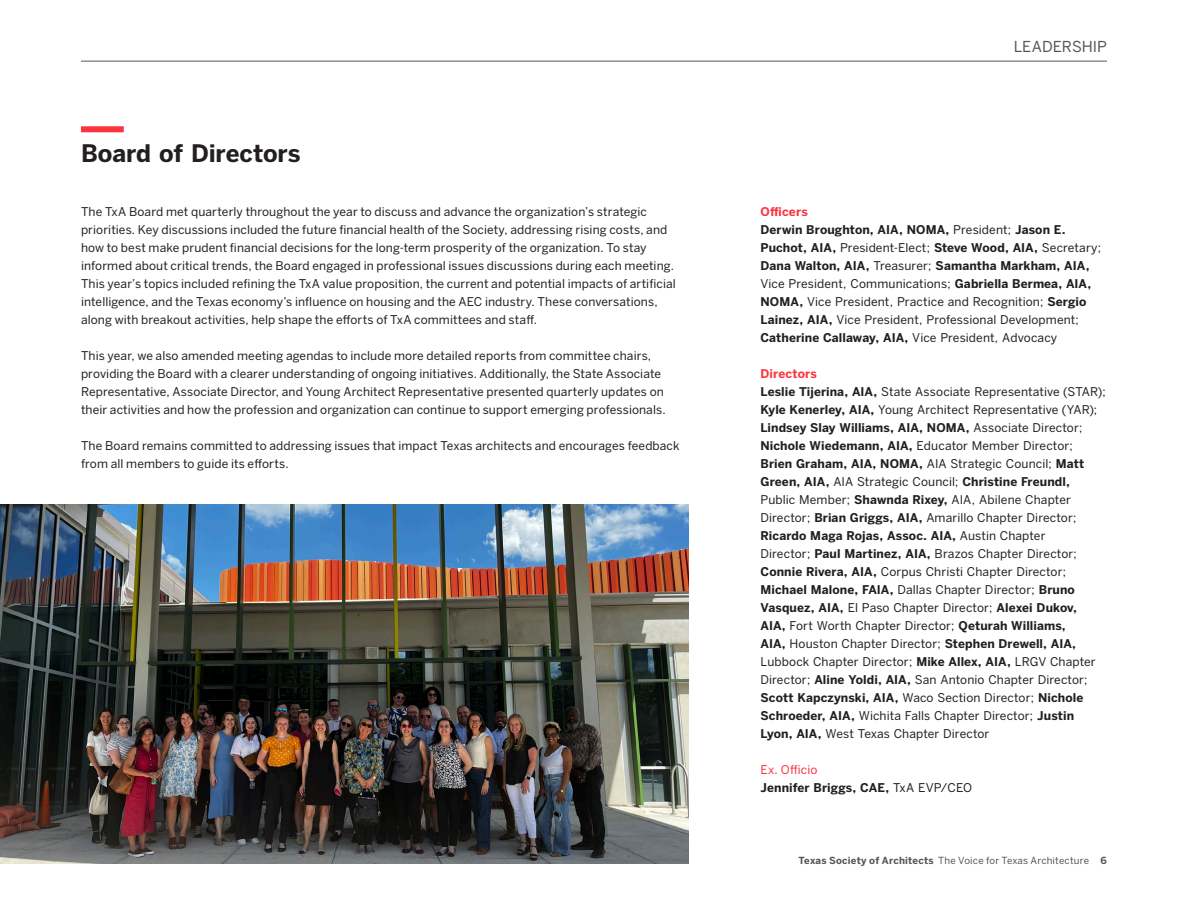
<style>
.page{position:relative;width:1188px;height:918px;background:#fff}
.page>*{position:absolute;margin:0;border:0;box-sizing:border-box;transform-origin:0 0}
.Page_Header{font:700 24px "Benton Sans";letter-spacing:-.005em;color:#231f20}
.Headline__departments{font:15px "Benton Sans";color:#54555a}
.Name__Position_List{font:12px/18px "Benton Sans";letter-spacing:.01em;color:#231f20}
.Body__space_above{font:12px/18px "Benton Sans";letter-spacing:.01em;color:#231f20}
.CACE_List{font:700 12px "Benton Sans";letter-spacing:.005em;color:#231f20}
.Name__Position_List-2{font:12px "Benton Sans";letter-spacing:.02em;color:#fb333e}
.subhead__red{font:700 12px "Benton Sans";letter-spacing:.015em;color:#fb333e}
.Body__space_above-2{font:700 12px "Benton Sans";letter-spacing:.015em;color:#fb333e}
.t1{font:9.75px "Benton Sans";letter-spacing:.02em;color:#54555a}
.s1{font-weight:700}
.s2{font-weight:400}
</style>
<div class="page">
<img style="left:0;top:504px;width:688px;height:360px">
<hr style="left:81px;top:61px;width:1026px;height:1px;background:#54555a">
<div style="left:81px;top:126px;width:43px;height:6px;background:#fb333e"></div>
<p class="Page_Header" style="left:81px;top:139px;width:221px">Board of Directors</p>
<p class="Body__space_above" style="left:81px;top:202px;width:596px">The TxA Board met quarterly throughout the year to discuss and advance the organization’s strategic priorities. Key discussions included the future financial health of the Society, addressing rising costs, and how to best make prudent financial decisions for the long-term prosperity of the organization. To stay informed about critical trends, the Board engaged in professional issues discussions during each meeting.<br>This year’s topics included refining the TxA value proposition, the current and potential impacts of artificial intelligence, and the Texas economy’s influence on housing and the AEC industry. These conversations, along with breakout activities, help shape the efforts of TxA committees and staff.</p>
<p class="Body__space_above" style="left:81px;top:346px;width:586px">This year, we also amended meeting agendas to include more detailed reports from committee chairs, providing the Board with a clearer understanding of ongoing initiatives. Additionally, the State Associate Representative, Associate Director, and Young Architect Representative presented quarterly updates on their activities and how the profession and organization can continue to support emerging professionals.</p>
<p class="Body__space_above" style="left:81px;top:436px;width:600px">The Board remains committed to addressing issues that impact Texas architects and encourages feedback from all members to guide its efforts.</p>
<p class="Headline__departments" style="left:1014px;top:38px;width:95px">LEADERSHIP</p>
<p class="Body__space_above-2" style="left:760px;top:204px;width:49px">Officers</p>
<p class="Name__Position_List" style="left:760px;top:220px;width:343px"><span class="s1">Derwin Broughton, AIA, NOMA,</span> President; <span class="s1">Jason E.<br>Puchot, AIA,</span> President-Elect; <span class="s1">Steve Wood, AIA,</span> Secretary; <span class="s1">Dana Walton, AIA,</span> Treasurer; <span class="s1">Samantha Markham, AIA, </span>Vice President, Communications; <span class="s1">Gabriella Bermea, AIA, NOMA,</span> Vice President, Practice and Recognition; <span class="s1">Sergio Lainez, AIA,</span> Vice President, Professional Development; <span class="s1">Catherine Callaway, AIA,</span> Vice President, Advocacy</p>
<p class="subhead__red" style="left:760px;top:366px;width:58px">Directors</p>
<p class="Name__Position_List" style="left:760px;top:382px;width:347px"><span class="s1">Leslie Tijerina, AIA,</span> State Associate Representative (STAR);<br><span class="s1">Kyle Kenerley, AIA,</span> Young Architect Representative (YAR);</p>
<p class="Name__Position_List" style="left:760px;top:418px;width:337px"><span class="s1">Lindsey Slay Williams, AIA, NOMA,</span> Associate Director; <span class="s1">Nichole Wiedemann, AIA,</span> Educator Member Director; <span class="s1">Brien Graham, AIA, NOMA,</span> AIA Strategic Council; <span class="s1">Matt Green, AIA,</span> AIA Strategic Council; <span class="s1">Christine Freundl, </span>Public Member; <span class="s1">Shawnda Rixey,</span> AIA, Abilene Chapter Director; <span class="s1">Brian Griggs, AIA,</span> Amarillo Chapter Director; <span class="s1">Ricardo Maga Rojas, Assoc. AIA,</span> Austin Chapter Director; <span class="s1">Paul Martinez, AIA,</span> Brazos Chapter Director; <span class="s1">Connie Rivera, AIA,</span> Corpus Christi Chapter Director; <span class="s1">Michael Malone, FAIA,</span> Dallas Chapter Director; <span class="s1">Bruno Vasquez, AIA,</span> El Paso Chapter Director; <span class="s1">Alexei Dukov, AIA,</span> Fort Worth Chapter Director; <span class="s1">Qeturah Williams,<br>AIA,</span> Houston Chapter Director; <span class="s1">Stephen Drewell, AIA, </span>Lubbock Chapter Director; <span class="s1">Mike Allex, AIA,</span> LRGV Chapter Director; <span class="s1">Aline Yoldi, AIA,</span> San Antonio Chapter Director; <span class="s1">Scott Kapczynski, AIA,</span> Waco Section Director; <span class="s1">Nichole Schroeder, AIA,</span> Wichita Falls Chapter Director; <span class="s1">Justin Lyon, AIA,</span> West Texas Chapter Director</p>
<p class="Name__Position_List-2" style="left:761px;top:763px;width:58px">Ex. Officio</p>
<p class="CACE_List" style="left:761px;top:780px;width:213px">Jennifer Briggs, CAE, <span class="s2">TxA EVP/CEO</span></p>
<p class="t1" style="left:799px;top:855px;width:310px"><span class="s1">Texas Society of Architects</span> The Voice for Texas Architecture <span class="s1">6</span></p>
</div>
